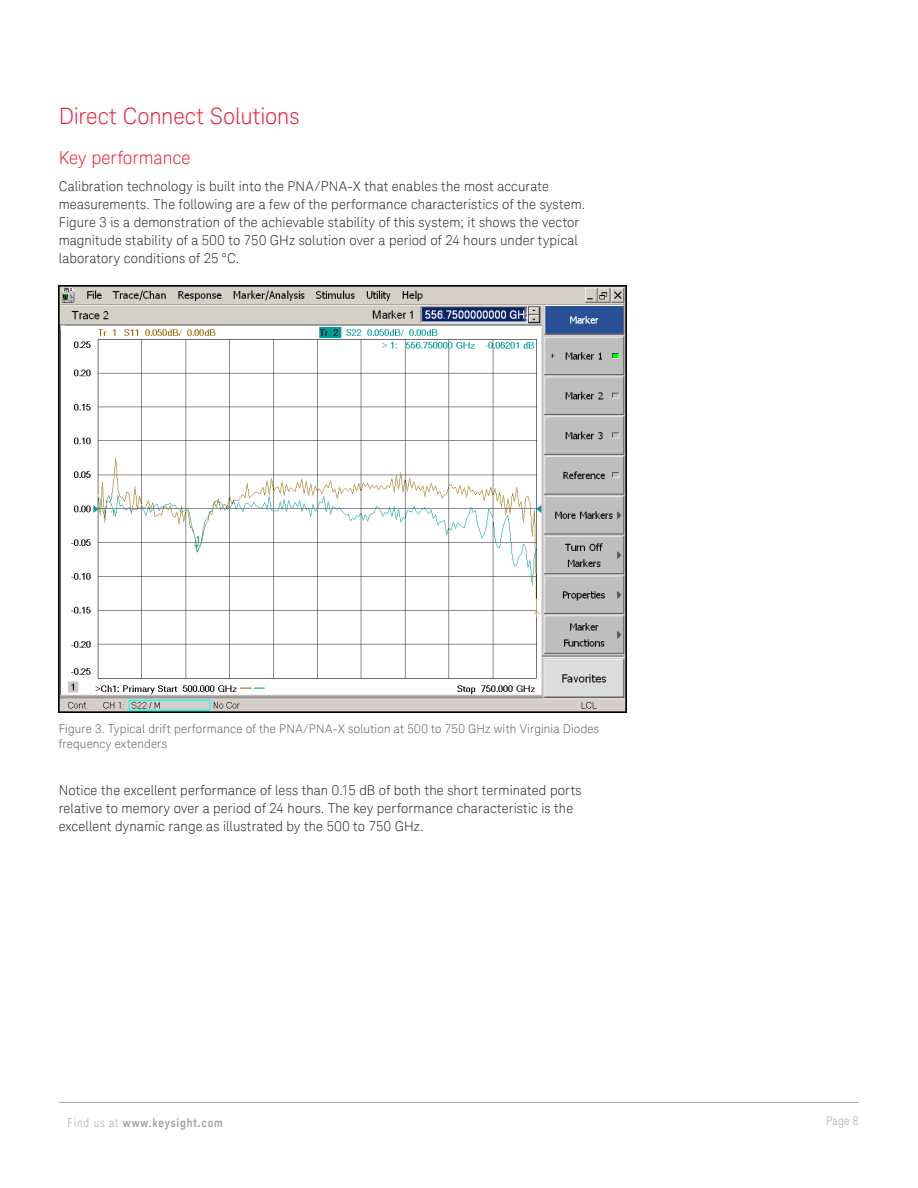
<style>
.page{position:relative;width:918px;height:1188px;background:#fff}
.page>*{position:absolute;margin:0;border:0;box-sizing:border-box;transform-origin:0 0}
.K_Heading_1{font:300 22.5px "Keysight Sans";letter-spacing:-.005em;color:#ed1a36}
.K_Heading_2{font:300 18px "Keysight Sans";letter-spacing:-.005em;color:#ed1a36}
.K_Body_Text{font:300 13.5px/18px "Keysight Sans";letter-spacing:.01em;color:#231f20}
.K_Diagrams_and_Figur{font:300 12px/15px "Keysight Sans";letter-spacing:.015em;color:#57585a}
.t1{font:700 12px "Keysight Sans Condensed";letter-spacing:.07em;color:#a4a1a9}
.t2{font:300 condensed 12px "Keysight Sans";color:#a4a1a9}
.s1{font-family:"Keysight Sans";font-weight:300;font-stretch:condensed}
</style>
<div class="page">
<hr style="left:59px;top:1102px;width:800px;height:1px;background:#a4a1a9">
<img style="left:59px;top:285px;width:568px;height:427px">
<p class="K_Heading_1" style="left:59px;top:103px;width:242px">Direct Connect Solutions</p>
<p class="K_Heading_2" style="left:59px;top:147px;width:134px">Key performance</p>
<p class="K_Body_Text" style="left:59px;top:177px;width:528px">Calibration technology is built into the PNA/PNA-X that enables the most accurate measurements. The following are a few of the performance characteristics of the system.<br>Figure 3 is a demonstration of the achievable stability of this system; it shows the vector magnitude stability of a 500 to 750 GHz solution over a period of 24 hours under typical laboratory conditions of 25 °C.</p>
<p class="K_Diagrams_and_Figur" style="left:59px;top:722px;width:542px">Figure 3. Typical drift performance of the PNA/PNA-X solution at 500 to 750 GHz with Virginia Diodes frequency extenders</p>
<p class="K_Body_Text" style="left:59px;top:782px;width:524px">Notice the excellent performance of less than 0.15 dB of both the short terminated ports relative to memory over a period of 24 hours. The key performance characteristic is the excellent dynamic range as illustrated by the 500 to 750 GHz.</p>
<p class="t1" style="left:68px;top:1115px;width:157px"><span class="s1">Find us at</span> www.keysight.com</p>
<p class="t2" style="left:826px;top:1113px;width:34px">Page 8</p>
</div>
